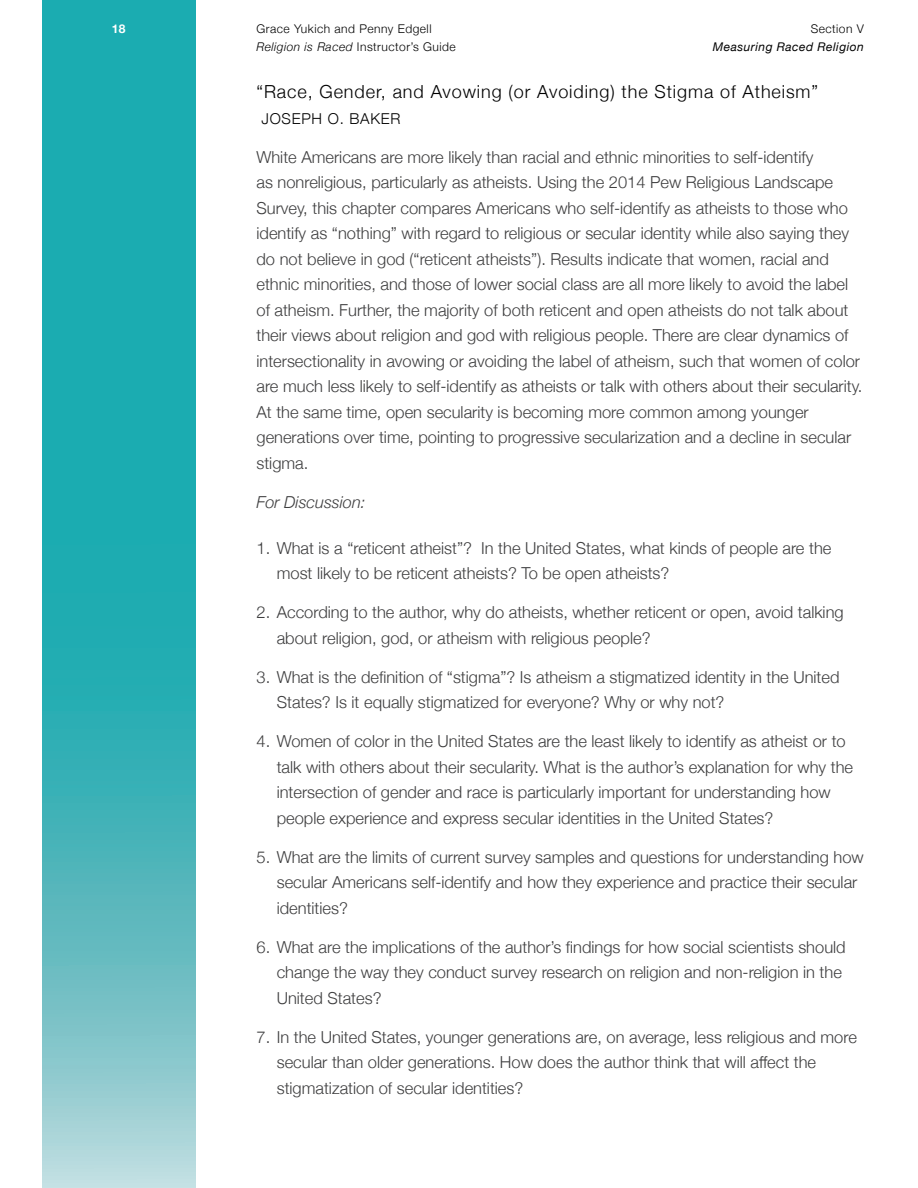
<style>
.page{position:relative;width:918px;height:1188px;background:#fff}
.page>*{position:absolute;margin:0;border:0;box-sizing:border-box;transform-origin:0 0}
.t1{font:300 18px "Helvetica Neue";letter-spacing:.05em;color:#000}
.Text{font:300 16.5px/25.5px "Helvetica Neue";color:#3e3e3f}
.Text-2{font:italic 300 16.5px "Helvetica Neue";color:#3e3e3f}
.t2{font:300 15px "Helvetica Neue";letter-spacing:.05em;color:#000}
.cover__biblio{font:300 12px/18px "Helvetica Neue";letter-spacing:.04em;color:#000}
.cover__biblio-2{font:italic 12px "Helvetica Neue";letter-spacing:.04em;color:#000}
.t3{font:700 12px "Helvetica Neue";color:#fff}
.s1{font-style:italic}
</style>
<div class="page">
<svg style="left:42px;top:0;width:153px;height:1188px;background:#3bb3b8"></svg>
<p class="cover__biblio" style="left:811px;top:19px;width:55px">Section V</p>
<p class="cover__biblio-2" style="left:713px;top:38px;width:153px">Measuring Raced Religion</p>
<p class="t3" style="left:112px;top:20px;width:15px">18</p>
<p class="cover__biblio" style="left:256px;top:19px;width:201px">Grace Yukich and Penny Edgell<br><span class="s1">Religion is Raced</span> Instructor’s Guide</p>
<p class="t1" style="left:256px;top:77px;width:563px">“Race, Gender, and Avowing (or Avoiding) the Stigma of Atheism”</p>
<p class="t2" style="left:261px;top:106px;width:141px">JOSEPH O. BAKER</p>
<p class="Text" style="left:256px;top:143px;width:607px">White Americans are more likely than racial and ethnic minorities to self-identify<br>as nonreligious, particularly as atheists. Using the 2014 Pew Religious Landscape Survey, this chapter compares Americans who self-identify as atheists to those who identify as “nothing” with regard to religious or secular identity while also saying they do not believe in god (“reticent atheists”). Results indicate that women, racial and ethnic minorities, and those of lower social class are all more likely to avoid the label of atheism. Further, the majority of both reticent and open atheists do not talk about their views about religion and god with religious people. There are clear dynamics of intersectionality in avowing or avoiding the label of atheism, such that women of color are much less likely to self-identify as atheists or talk with others about their secularity.<br>At the same time, open secularity is becoming more common among younger generations over time, pointing to progressive secularization and a decline in secular stigma.</p>
<p class="Text-2" style="left:256px;top:489px;width:111px">For Discussion:</p>
<p class="Text" style="left:277px;top:534px;width:556px;text-indent:-20px">1. What is a “reticent atheist”? In the United States, what kinds of people are the most likely to be reticent atheists? To be open atheists?</p>
<p class="Text" style="left:277px;top:598px;width:569px;text-indent:-20px">2. According to the author, why do atheists, whether reticent or open, avoid talking about religion, god, or atheism with religious people?</p>
<p class="Text" style="left:277px;top:663px;width:564px;text-indent:-20px">3. What is the definition of “stigma”? Is atheism a stigmatized identity in the United<br>States? Is it equally stigmatized for everyone? Why or why not?</p>
<p class="Text" style="left:277px;top:727px;width:578px;text-indent:-20px">4. Women of color in the United States are the least likely to identify as atheist or to talk with others about their secularity. What is the author’s explanation for why the intersection of gender and race is particularly important for understanding how people experience and express secular identities in the United States?</p>
<p class="Text" style="left:277px;top:843px;width:589px;text-indent:-20px">5. What are the limits of current survey samples and questions for understanding how secular Americans self-identify and how they experience and practice their secular identities?</p>
<p class="Text" style="left:277px;top:933px;width:570px;text-indent:-20px">6. What are the implications of the author’s findings for how social scientists should change the way they conduct survey research on religion and non-religion in the<br>United States?</p>
<p class="Text" style="left:277px;top:1023px;width:582px;text-indent:-20px">7. In the United States, younger generations are, on average, less religious and more secular than older generations. How does the author think that will affect the stigmatization of secular identities?</p>
</div>
